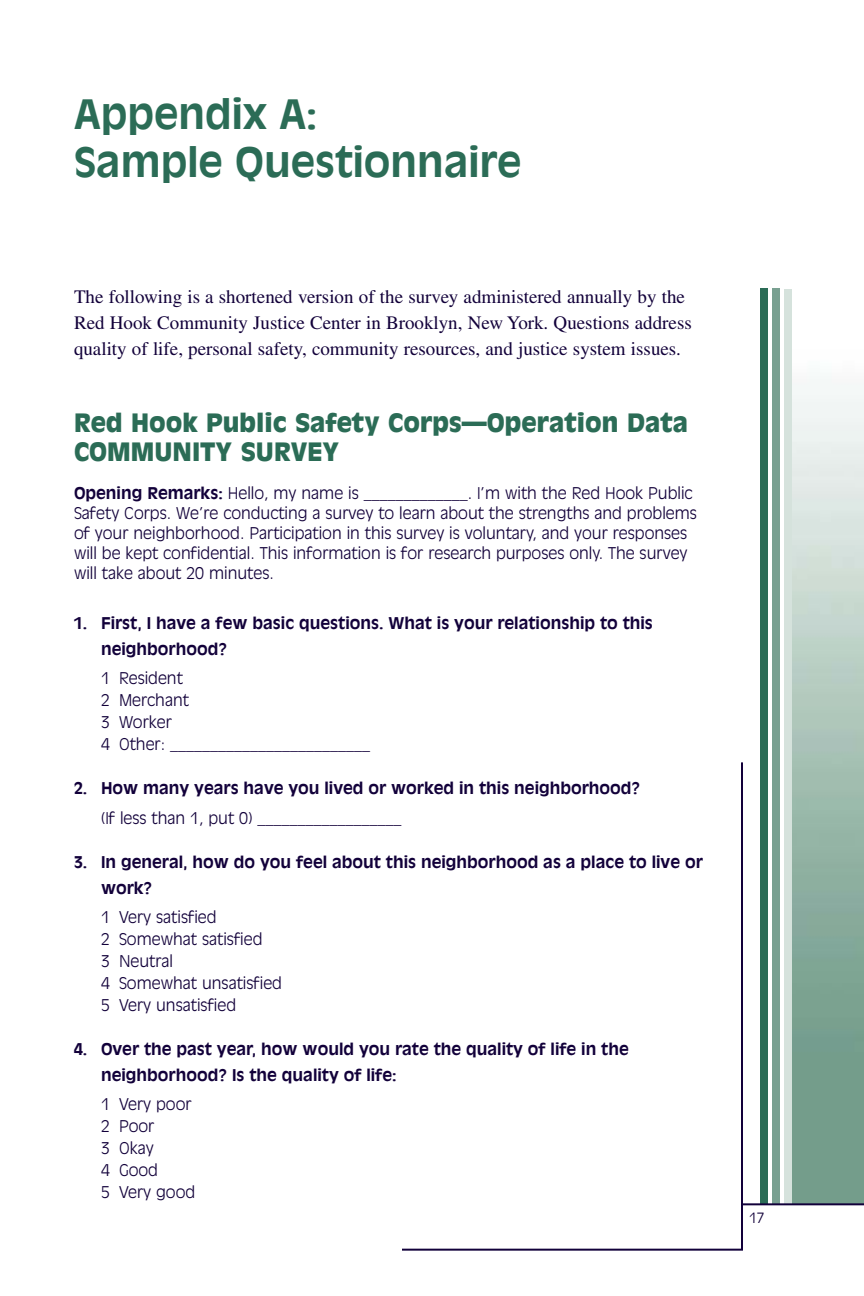
<style>
.page{position:relative;width:864px;height:1296px;background:#fff}
.page>*{position:absolute;margin:0;border:0;box-sizing:border-box;transform-origin:0 0}
.t1{font:700 40px/48px "Antique Olive";color:#2b6c56}
.t2{font:900 25px/29px "Antique Olive";color:#2b6c56}
.t3{font:19px/26px "Times";color:#12003a}
.t4{font:300 16px/22px "Antique Olive";color:#12003a}
.t5{font:700 16px/26px "Antique Olive";color:#12003a}
.t6{font:300 14px "Antique Olive";color:#12003a}
.s1{font-weight:700}
</style>
<div class="page">
<div style="left:761px;top:288px;width:7px;height:916px;background:#2b6c56"></div>
<div style="left:773px;top:288px;width:7px;height:916px;background:#79a091"></div>
<div style="left:785px;top:289px;width:7px;height:915px;background:#d5e2dc"></div>
<svg style="left:402px;top:762px;width:342px;height:489px"></svg>
<hr style="left:742px;top:1203px;width:122px;height:2px;background:#12003a">
<h1 class="t1" style="left:74px;top:92px;width:449px">Appendix A:<br>Sample Questionnaire</h1>
<p class="t3" style="left:74px;top:286px;width:619px">The following is a shortened version of the survey administered annually by the<br>Red Hook Community Justice Center in Brooklyn, New York. Questions address quality of life, personal safety, community resources, and justice system issues.</p>
<h2 class="t2" style="left:74px;top:410px;width:616px">Red Hook Public Safety Corps—Operation Data<br>COMMUNITY SURVEY</h2>
<p class="t4" style="left:74px;top:484px;width:625px;line-height:20px"><span class="s1">Opening Remarks:</span> Hello, my name is _____________. I’m with the Red Hook Public Safety Corps. We’re conducting a survey to learn about the strengths and problems of your neighborhood. Participation in this survey is voluntary, and your responses will be kept confidential. This information is for research purposes only. The survey will take about 20 minutes.</p>
<p class="t5" style="left:101px;top:611px;width:553px;text-indent:-27px">1. First, I have a few basic questions. What is your relationship to this neighborhood?</p>
<p class="t4" style="left:101px;top:668px;width:271px">1 Resident<br>2 Merchant<br>3 Worker<br>4 Other: _________________________</p>
<p class="t5" style="left:74px;top:776px;width:568px">2. How many years have you lived or worked in this neighborhood?</p>
<p class="t4" style="left:101px;top:807px;width:302px">(If less than 1, put 0) __________________</p>
<p class="t5" style="left:101px;top:850px;width:603px;text-indent:-27px">3. In general, how do you feel about this neighborhood as a place to live or work?</p>
<p class="t4" style="left:101px;top:907px;width:183px">1 Very satisfied<br>2 Somewhat satisfied<br>3 Neutral<br>4 Somewhat unsatisfied<br>5 Very unsatisfied</p>
<p class="t5" style="left:101px;top:1037px;width:529px;text-indent:-27px">4. Over the past year, how would you rate the quality of life in the neighborhood? Is the quality of life:</p>
<p class="t4" style="left:101px;top:1094px;width:96px">1 Very poor<br>2 Poor<br>3 Okay<br>4 Good<br>5 Very good</p>
<p class="t6" style="left:749px;top:1212px;width:17px">17</p>
</div>
